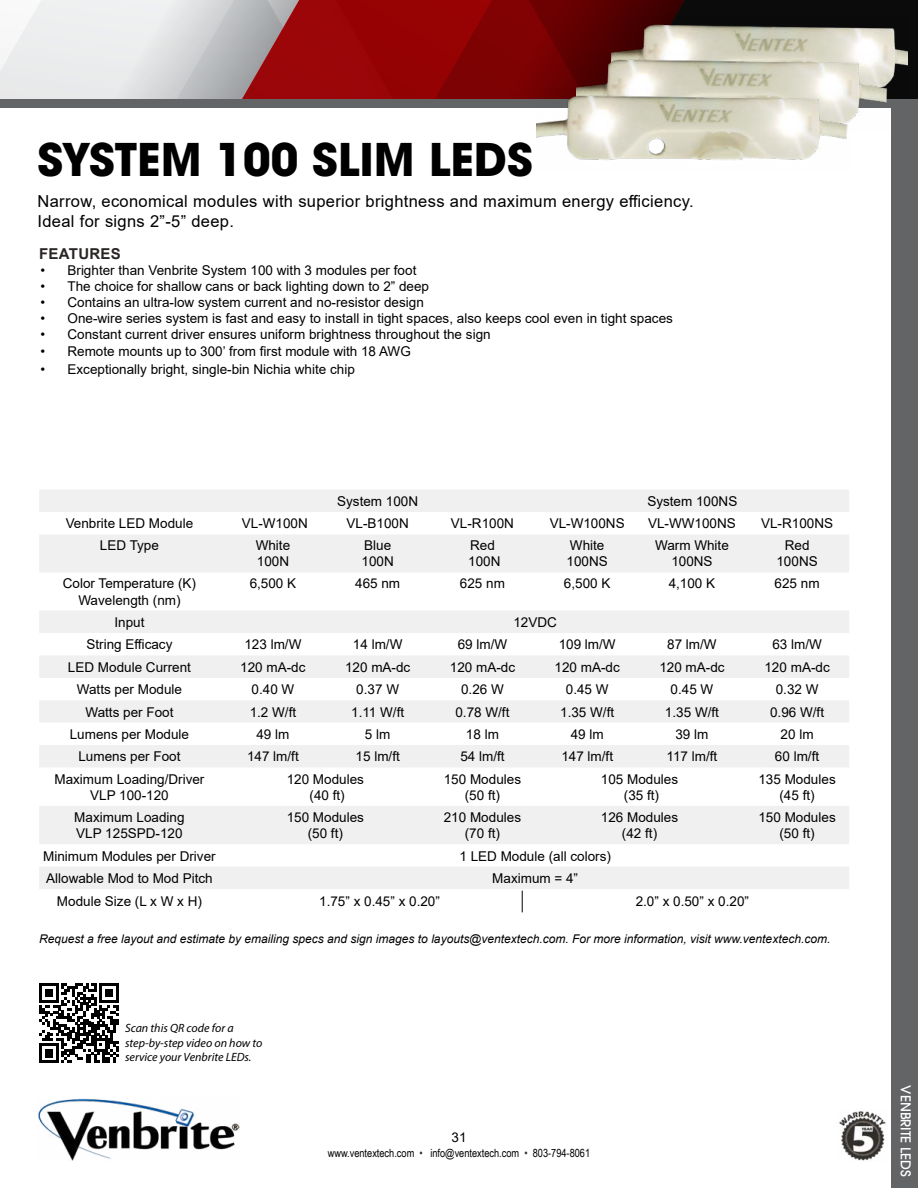
<style>
.page{position:relative;width:918px;height:1188px;background:#fff}
.page>*{position:absolute;margin:0;border:0;box-sizing:border-box;transform-origin:0 0}
.t1{font:700 44.7px "ITC Avant Garde Pro";color:#000}
.t2{font:16.5px/19.8px "Arial";letter-spacing:.02em;color:#000}
.t3{font:700 15px "Arial";letter-spacing:.02em;color:#292524}
.t4{font:13.5px/16.2px "Arial";color:#000;text-align:center}
.t5{font:500 13.5px "ITC Avant Garde Pro";color:#fff}
.t6{font:13.35px "Arial";color:#000}
.t7{font:italic 12px "Arial";color:#000}
.t8{font:italic 12px/14.4px "Myriad Pro";color:#000}
.t9{font:11.25px "Arial Narrow";color:#000}
.s1{color:#322f2a}
</style>
<div class="page">
<div style="left:0;top:99px;width:918px;height:8px;background:#636466"></div>
<div style="left:891px;top:0;width:27px;height:1188px;background:#636466"></div>
<svg style="left:0;top:0;width:918px;height:99px"></svg>
<svg style="left:39px;top:490px;width:810px;height:399px;fill:#f0f0f1"></svg>
<svg style="left:522px;top:891px;width:1px;height:21px"></svg>
<svg style="left:39px;top:984px;width:79px;height:79px"></svg>
<img style="left:612px;top:17px;width:296px;height:81px">
<img style="left:576px;top:52px;width:314px;height:69px">
<img style="left:536px;top:88px;width:314px;height:73px">
<img style="left:38px;top:1098px;width:201px;height:63px">
<img style="left:839px;top:1111px;width:47px;height:50px">
<h1 class="t1" style="left:38px;top:130px;width:497px">SYSTEM 100 SLIM LEDS</h1>
<p class="t2" style="left:38px;top:191px;width:658px">Narrow, economical modules with superior brightness and maximum energy efficiency.<br>Ideal for signs 2”-5” deep.</p>
<p class="t3" style="left:39px;top:243px;width:83px">FEATURES</p>
<p class="t4" style="left:40px;top:262px;width:377px">• Brighter than Venbrite System 100 with 3 modules per foot</p>
<p class="t4" style="left:40px;top:278px;width:390px">• The choice for shallow cans or back lighting down to 2” deep</p>
<p class="t4" style="left:40px;top:294px;width:385px">• Contains an ultra-low system current and no-resistor design</p>
<p class="t4" style="left:40px;top:310px;width:634px">• One-wire series system is fast and easy to install in tight spaces, also keeps cool even in tight spaces</p>
<p class="t4" style="left:40px;top:327px;width:452px">• Constant current driver ensures uniform brightness throughout the sign</p>
<p class="t4" style="left:40px;top:343px;width:372px">• Remote mounts up to 300’ from first module with 18 AWG</p>
<p class="t4" style="left:40px;top:361px;width:316px">• Exceptionally bright, single-bin Nichia white chip</p>
<p class="t4" style="left:337px;top:493px;width:83px">System 100N</p>
<p class="t4" style="left:647px;top:493px;width:92px">System 100NS</p>
<p class="t4" style="left:66px;top:516px;width:129px">Venbrite LED Module</p>
<p class="t4" style="left:242px;top:516px;width:68px">VL-W100N</p>
<p class="t4" style="left:347px;top:516px;width:64px">VL-B100N</p>
<p class="t4" style="left:451px;top:516px;width:65px">VL-R100N</p>
<p class="t4" style="left:550px;top:516px;width:77px">VL-W100NS</p>
<p class="t4" style="left:648px;top:516px;width:89px">VL-WW100NS</p>
<p class="t4" style="left:761px;top:516px;width:74px">VL-R100NS</p>
<p class="t4" style="left:100px;top:537px;width:61px">LED Type</p>
<p class="t4" style="left:256px;top:537px;width:36px;text-align:left">White<br>100N</p>
<p class="t4" style="left:362px;top:537px;width:34px;text-align:left">Blue<br>100N</p>
<p class="t4" style="left:468px;top:537px;width:34px;text-align:left">Red<br>100N</p>
<p class="t4" style="left:567px;top:537px;width:43px;text-align:left">White<br>100NS</p>
<p class="t4" style="left:655px;top:537px;width:75px">Warm White<br>100NS</p>
<p class="t4" style="left:776px;top:537px;width:43px">Red<br>100NS</p>
<p class="t4" style="left:63px;top:575px;width:135px">Color Temperature (K)<br>Wavelength (nm)</p>
<p class="t4" style="left:250px;top:575px;width:48px">6,500 K</p>
<p class="t4" style="left:355px;top:575px;width:47px">465 nm</p>
<p class="t4" style="left:460px;top:575px;width:47px">625 nm</p>
<p class="t4" style="left:564px;top:575px;width:48px">6,500 K</p>
<p class="t4" style="left:669px;top:575px;width:48px">4,100 K</p>
<p class="t4" style="left:775px;top:575px;width:47px">625 nm</p>
<p class="t4" style="left:114px;top:614px;width:32px">Input</p>
<p class="t4" style="left:513px;top:614px;width:45px">12VDC</p>
<p class="t4" style="left:87px;top:637px;width:87px">String Efficacy</p>
<p class="t4" style="left:244px;top:637px;width:59px">123 lm/W</p>
<p class="t4" style="left:353px;top:637px;width:51px">14 lm/W</p>
<p class="t4" style="left:458px;top:637px;width:51px">69 lm/W</p>
<p class="t4" style="left:559px;top:637px;width:59px">109 lm/W</p>
<p class="t4" style="left:667px;top:637px;width:51px">87 lm/W</p>
<p class="t4" style="left:772px;top:637px;width:51px">63 lm/W</p>
<p class="t4" style="left:68px;top:659px;width:125px">LED Module Current</p>
<p class="t4" style="left:240px;top:659px;width:67px">120 mA-dc</p>
<p class="t4" style="left:345px;top:659px;width:67px">120 mA-dc</p>
<p class="t4" style="left:450px;top:659px;width:67px">120 mA-dc</p>
<p class="t4" style="left:555px;top:659px;width:67px">120 mA-dc</p>
<p class="t4" style="left:659px;top:659px;width:67px">120 mA-dc</p>
<p class="t4" style="left:764px;top:659px;width:67px">120 mA-dc</p>
<p class="t4" style="left:77px;top:681px;width:107px">Watts per Module</p>
<p class="t4" style="left:252px;top:681px;width:44px">0.40 W</p>
<p class="t4" style="left:356px;top:681px;width:44px">0.37 W</p>
<p class="t4" style="left:461px;top:681px;width:44px">0.26 W</p>
<p class="t4" style="left:566px;top:681px;width:44px">0.45 W</p>
<p class="t4" style="left:671px;top:681px;width:44px">0.45 W</p>
<p class="t4" style="left:776px;top:681px;width:44px">0.32 W</p>
<p class="t4" style="left:85px;top:704px;width:90px">Watts per Foot</p>
<p class="t4" style="left:250px;top:704px;width:48px">1.2 W/ft</p>
<p class="t4" style="left:351px;top:704px;width:55px">1.11 W/ft</p>
<p class="t4" style="left:455px;top:704px;width:56px">0.78 W/ft</p>
<p class="t4" style="left:560px;top:704px;width:56px">1.35 W/ft</p>
<p class="t4" style="left:665px;top:704px;width:56px">1.35 W/ft</p>
<p class="t4" style="left:770px;top:704px;width:56px">0.96 W/ft</p>
<p class="t4" style="left:70px;top:726px;width:121px">Lumens per Module</p>
<p class="t4" style="left:256px;top:726px;width:35px">49 lm</p>
<p class="t4" style="left:365px;top:726px;width:27px">5 lm</p>
<p class="t4" style="left:466px;top:726px;width:35px">18 lm</p>
<p class="t4" style="left:571px;top:726px;width:35px">49 lm</p>
<p class="t4" style="left:675px;top:726px;width:35px">39 lm</p>
<p class="t4" style="left:781px;top:726px;width:35px">20 lm</p>
<p class="t4" style="left:78px;top:749px;width:104px">Lumens per Foot</p>
<p class="t4" style="left:247px;top:749px;width:53px">147 lm/ft</p>
<p class="t4" style="left:356px;top:749px;width:46px">15 lm/ft</p>
<p class="t4" style="left:460px;top:749px;width:46px">54 lm/ft</p>
<p class="t4" style="left:561px;top:749px;width:53px">147 lm/ft</p>
<p class="t4" style="left:667px;top:749px;width:52px">117 lm/ft</p>
<p class="t4" style="left:775px;top:749px;width:46px">60 lm/ft</p>
<p class="t4" style="left:54px;top:771px;width:152px">Maximum Loading/Driver<br>VLP 100-120</p>
<p class="t4" style="left:287px;top:771px;width:79px">120 Modules (40 ft)</p>
<p class="t4" style="left:444px;top:771px;width:79px">150 Modules (50 ft)</p>
<p class="t4" style="left:601px;top:771px;width:79px">105 Modules (35 ft)</p>
<p class="t4" style="left:758px;top:771px;width:79px">135 Modules (45 ft)</p>
<p class="t4" style="left:74px;top:809px;width:112px;text-align:left">Maximum Loading<br>VLP 125SPD-120</p>
<p class="t4" style="left:287px;top:809px;width:79px">150 Modules (50 ft)</p>
<p class="t4" style="left:444px;top:809px;width:79px">210 Modules (70 ft)</p>
<p class="t4" style="left:601px;top:809px;width:79px">126 Modules (42 ft)</p>
<p class="t4" style="left:758px;top:809px;width:79px">150 Modules (50 ft)</p>
<p class="t4" style="left:43px;top:848px;width:174px">Minimum Modules per Driver</p>
<p class="t4" style="left:459px;top:848px;width:153px">1 LED Module (all colors)</p>
<p class="t4" style="left:46px;top:870px;width:168px">Allowable Mod to Mod Pitch</p>
<p class="t4" style="left:492px;top:870px;width:87px">Maximum = 4”</p>
<p class="t4" style="left:57px;top:893px;width:147px">Module Size (L x W x H)</p>
<p class="t4" style="left:319px;top:893px;width:122px">1.75” x 0.45” x 0.20”</p>
<p class="t4" style="left:636px;top:893px;width:115px">2.0” x 0.50” x 0.20”</p>
<p class="t7" style="left:39px;top:931px;width:793px">Request a free layout and estimate by emailing specs and sign images to layouts@ventextech.com. For more information, visit www.ventextech.com.</p>
<p class="t8" style="left:125px;top:1021px;width:139px">Scan this QR code for a step-by-step video on how to service your Venbrite LEDs.</p>
<p class="t6" style="left:451px;top:1128px;width:17px">31</p>
<p class="t9" style="left:328px;top:1145px;width:264px">www.ventextech.com <span class="s1">•</span> info@ventextech.com <span class="s1">•</span> 803-794-8061</p>
<p class="t5" style="left:914px;top:1085px;width:93px;rotate:90deg">VENBRITE LEDS</p>
</div>
